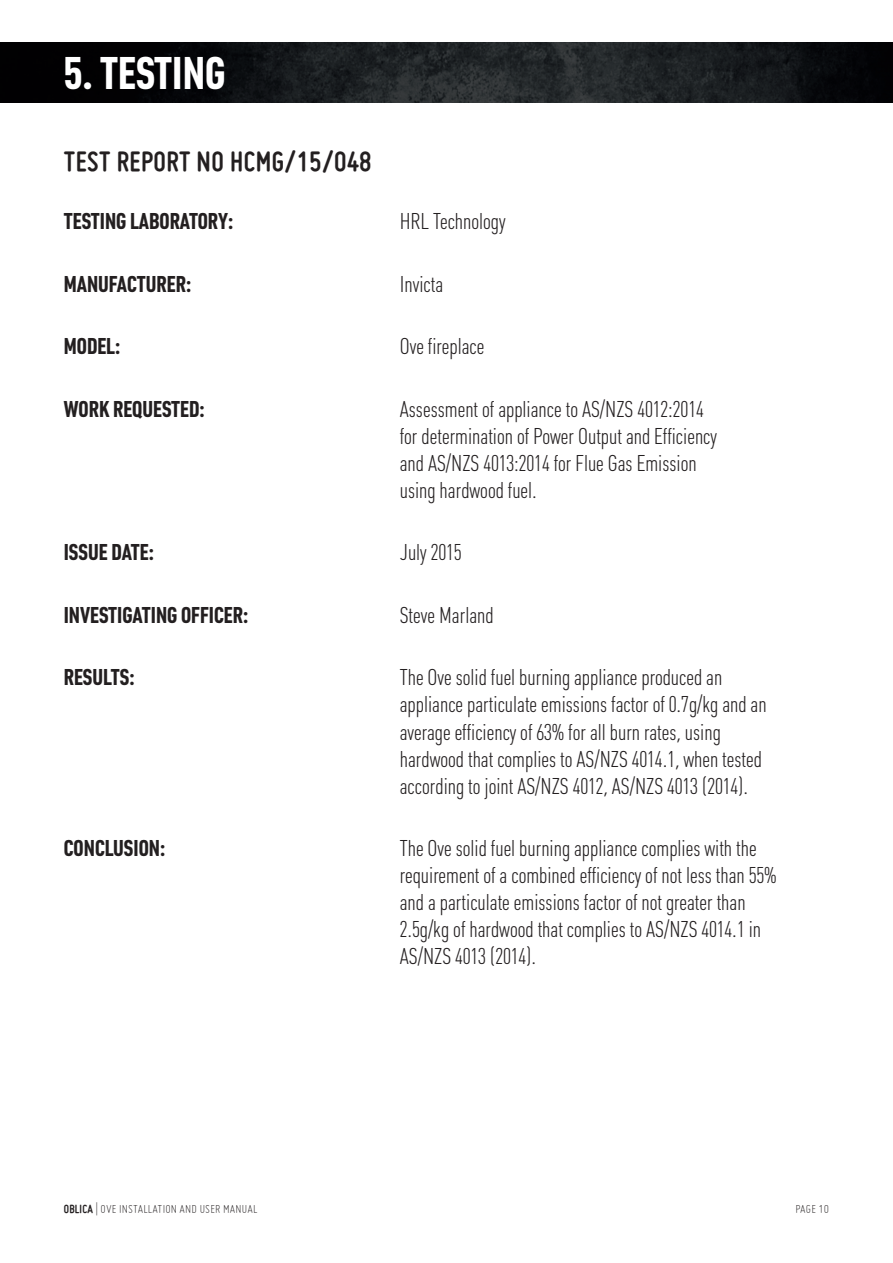
<style>
.page{position:relative;width:893px;height:1263px;background:#fff}
.page>*{position:absolute;margin:0;border:0;box-sizing:border-box;transform-origin:0 0}
.t1{font:700 45px "Plumb Condensed";color:#fff}
.t2{font:700 30px "Miso";letter-spacing:.015em;color:#231f20}
.t3{font:300 22.5px/27px "Plumb Condensed";color:#231f20}
.t4{font:700 22.5px "Plumb Condensed";color:#231f20}
.t5{font:300 12.75px "Miso";letter-spacing:.015em;color:#231f20}
.s1{font-weight:700}
</style>
<div class="page">
<img style="left:0;top:43px;width:893px;height:59px">
<h1 class="t1" style="left:64px;top:56px;width:163px">5. TESTING</h1>
<h2 class="t2" style="left:64px;top:151px;width:309px">TEST REPORT NO HCMG/15/048</h2>
<p class="t4" style="left:64px;top:213px;width:171px">TESTING LABORATORY:</p>
<p class="t3" style="left:400px;top:210px;width:107px">HRL Technology</p>
<p class="t4" style="left:64px;top:276px;width:129px">MANUFACTURER:</p>
<p class="t3" style="left:400px;top:273px;width:45px">Invicta</p>
<p class="t4" style="left:64px;top:338px;width:58px">MODEL:</p>
<p class="t3" style="left:400px;top:335px;width:86px">Ove fireplace</p>
<p class="t4" style="left:64px;top:401px;width:143px">WORK REQUESTED:</p>
<p class="t3" style="left:400px;top:398px;width:319px">Assessment of appliance to AS/NZS 4012:2014 for determination of Power Output and Efficiency and AS/NZS 4013:2014 for Flue Gas Emission using hardwood fuel.</p>
<p class="t4" style="left:64px;top:544px;width:92px">ISSUE DATE:</p>
<p class="t3" style="left:400px;top:541px;width:63px">July 2015</p>
<p class="t4" style="left:64px;top:607px;width:186px">INVESTIGATING OFFICER:</p>
<p class="t3" style="left:400px;top:604px;width:95px">Steve Marland</p>
<p class="t4" style="left:64px;top:669px;width:72px">RESULTS:</p>
<p class="t3" style="left:400px;top:666px;width:368px">The Ove solid fuel burning appliance produced an appliance particulate emissions factor of 0.7g/kg and an average efficiency of 63% for all burn rates, using hardwood that complies to AS/NZS 4014.1, when tested according to joint AS/NZS 4012, AS/NZS 4013 (2014).</p>
<p class="t4" style="left:64px;top:840px;width:103px">CONCLUSION:</p>
<p class="t3" style="left:400px;top:837px;width:378px">The Ove solid fuel burning appliance complies with the requirement of a combined efficiency of not less than 55% and a particulate emissions factor of not greater than 2.5g/kg of hardwood that complies to AS/NZS 4014.1 in AS/NZS 4013 (2014).</p>
<p class="t5" style="left:64px;top:1205px;width:195px"><span class="s1">OBLICA</span> | OVE INSTALLATION AND USER MANUAL</p>
<p class="t5" style="left:795px;top:1204px;width:35px">PAGE 10</p>
</div>
